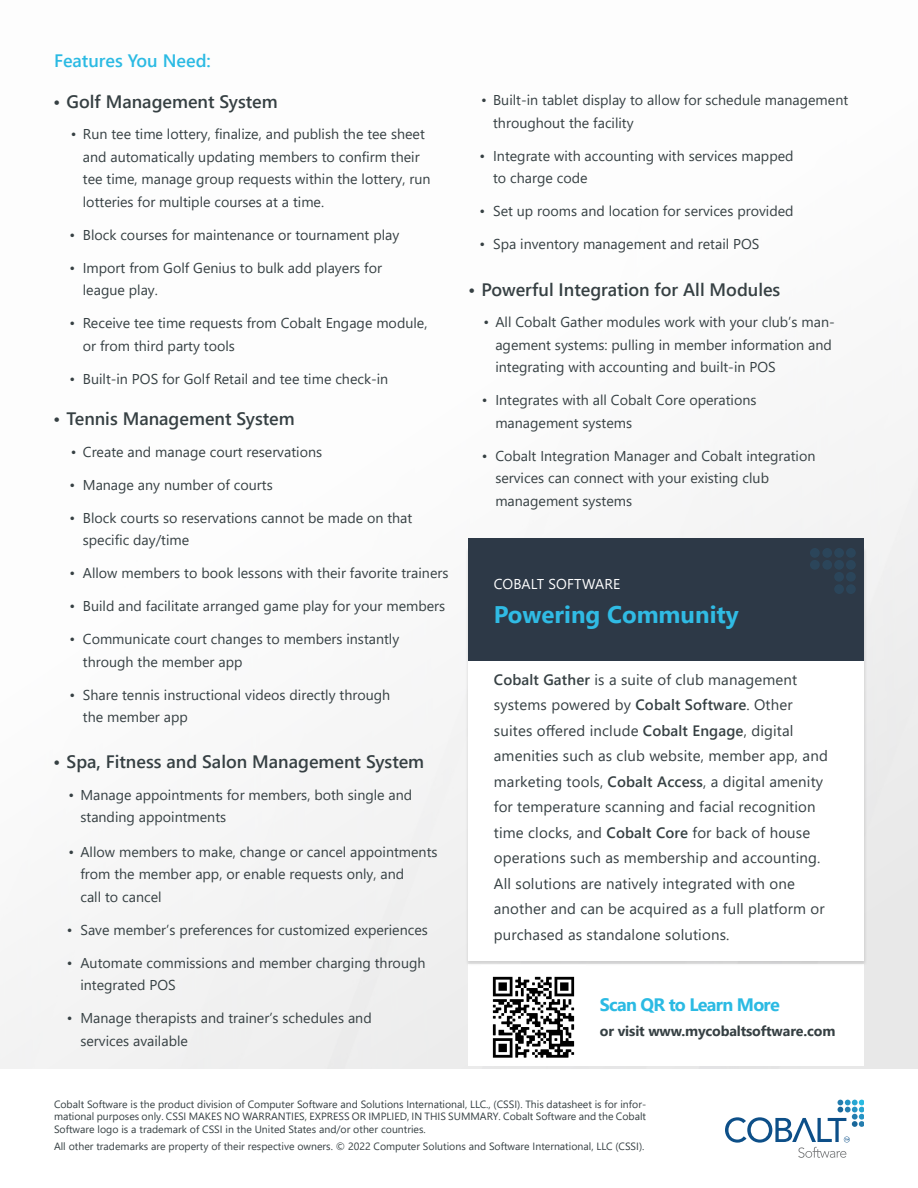
<style>
.page{position:relative;width:918px;height:1188px;background:#fff}
.page>*{position:absolute;margin:0;border:0;box-sizing:border-box;transform-origin:0 0}
.t1{font:700 24px "Segoe UI";color:#30bbe4}
.t2{font:600 18px "Segoe UI";color:#364043}
.t3{font:700 18px "Segoe UI";letter-spacing:-.04em;color:#2bbae3}
.t4{font:600 18px "Segoe UI";color:#2bbae3}
.t5{font:15px/25.5px "Segoe UI";letter-spacing:.01em;color:#364043}
.t6{font:14.25px/22.5px "Segoe UI";color:#364043}
.t7{font:700 14.25px "Segoe UI";letter-spacing:-.01em;color:#364043}
.t8{font:14.25px "Segoe UI";letter-spacing:.01em;color:#fff}
.t9{font:10.5px/12.6px "Segoe UI";color:#364043;text-align:justify}
.s1{font-weight:600}
</style>
<div class="page">
<svg style="left:725px;top:1100px;width:139px;height:58px"></svg>
<div style="left:465px;top:547px;width:402px;height:419px;background:#000;opacity:.12"></div>
<div style="left:468px;top:549px;width:396px;height:412px;background:#fff"></div>
<div style="left:468px;top:538px;width:396px;height:123px;background:#2d3947"></div>
<div style="left:846px;top:548px;width:10px;height:10px;background:#2b455a;border-radius:50%"></div>
<div style="left:846px;top:560px;width:10px;height:10px;background:#2b455a;border-radius:50%"></div>
<div style="left:846px;top:572px;width:10px;height:10px;background:#2b455a;border-radius:50%"></div>
<div style="left:834px;top:560px;width:10px;height:10px;background:#2b455a;border-radius:50%"></div>
<div style="left:846px;top:584px;width:10px;height:10px;background:#2b455a;border-radius:50%"></div>
<div style="left:834px;top:572px;width:10px;height:10px;background:#2b455a;border-radius:50%"></div>
<div style="left:834px;top:584px;width:10px;height:10px;background:#2b455a;border-radius:50%"></div>
<div style="left:834px;top:548px;width:10px;height:10px;background:#2b455a;border-radius:50%"></div>
<div style="left:822px;top:548px;width:10px;height:10px;background:#2b455a;border-radius:50%"></div>
<div style="left:810px;top:548px;width:10px;height:10px;background:#2b455a;border-radius:50%"></div>
<div style="left:822px;top:560px;width:10px;height:10px;background:#2b455a;border-radius:50%"></div>
<div style="left:810px;top:560px;width:10px;height:10px;background:#2b455a;border-radius:50%"></div>
<img style="left:492px;top:976px;width:83px;height:82px">
<p class="t4" style="left:54px;top:44px;width:158px">Features You Need:</p>
<p class="t2" style="left:53px;top:85px;width:226px">• Golf Management System</p>
<p class="t6" style="left:83px;top:122px;width:349px;text-indent:-12px">• Run tee time lottery, finalize, and publish the tee sheet and automatically updating members to confirm their tee time, manage group requests within the lottery, run lotteries for multiple courses at a time.</p>
<p class="t6" style="left:69px;top:222px;width:331px">• Block courses for maintenance or tournament play</p>
<p class="t6" style="left:83px;top:255px;width:301px;text-indent:-14px">• Import from Golf Genius to bulk add players for league play.</p>
<p class="t6" style="left:83px;top:311px;width:346px;text-indent:-14px">• Receive tee time requests from Cobalt Engage module, or from third party tools</p>
<p class="t6" style="left:69px;top:366px;width:320px">• Built-in POS for Golf Retail and tee time check-in</p>
<p class="t2" style="left:53px;top:402px;width:243px">• Tennis Management System</p>
<p class="t6" style="left:71px;top:439px;width:253px">• Create and manage court reservations</p>
<p class="t6" style="left:69px;top:472px;width:205px">• Manage any number of courts</p>
<p class="t6" style="left:83px;top:505px;width:331px;text-indent:-14px">• Block courts so reservations cannot be made on that specific day/time</p>
<p class="t6" style="left:69px;top:561px;width:381px">• Allow members to book lessons with their favorite trainers</p>
<p class="t6" style="left:69px;top:594px;width:377px">• Build and facilitate arranged game play for your members</p>
<p class="t6" style="left:83px;top:627px;width:318px;text-indent:-14px">• Communicate court changes to members instantly through the member app</p>
<p class="t6" style="left:83px;top:682px;width:309px;text-indent:-14px">• Share tennis instructional videos directly through the member app</p>
<p class="t2" style="left:53px;top:745px;width:373px">• Spa, Fitness and Salon Management System</p>
<p class="t6" style="left:80px;top:782px;width:333px;text-indent:-12px">• Manage appointments for members, both single and standing appointments</p>
<p class="t6" style="left:80px;top:839px;width:359px;text-indent:-12px">• Allow members to make, change or cancel appointments from the member app, or enable requests only, and<br>call to cancel</p>
<p class="t6" style="left:67px;top:917px;width:362px">• Save member’s preferences for customized experiences</p>
<p class="t6" style="left:80px;top:950px;width:347px;text-indent:-14px">• Automate commissions and member charging through integrated POS</p>
<p class="t6" style="left:80px;top:1006px;width:293px;text-indent:-14px">• Manage therapists and trainer’s schedules and services available</p>
<p class="t6" style="left:493px;top:88px;width:357px;text-indent:-12px">• Built-in tablet display to allow for schedule management throughout the facility</p>
<p class="t6" style="left:493px;top:143px;width:302px;text-indent:-14px">• Integrate with accounting with services mapped to charge code</p>
<p class="t6" style="left:480px;top:199px;width:315px">• Set up rooms and location for services provided</p>
<p class="t6" style="left:480px;top:232px;width:281px">• Spa inventory management and retail POS</p>
<p class="t2" style="left:468px;top:273px;width:314px">• Powerful Integration for All Modules</p>
<p class="t6" style="left:495px;top:310px;width:341px;text-indent:-12px">• All Cobalt Gather modules work with your club’s man&shy;agement systems: pulling in member information and integrating with accounting and built-in POS</p>
<p class="t6" style="left:495px;top:388px;width:263px;text-indent:-14px">• Integrates with all Cobalt Core operations management systems</p>
<p class="t6" style="left:495px;top:443px;width:322px;text-indent:-14px">• Cobalt Integration Manager and Cobalt integration services can connect with your existing club management systems</p>
<p class="t8" style="left:494px;top:570px;width:128px">COBALT SOFTWARE</p>
<p class="t1" style="left:494px;top:592px;width:246px">Powering Community</p>
<p class="t5" style="left:494px;top:665px;width:335px"><span class="s1">Cobalt Gather</span> is a suite of club management systems powered by <span class="s1">Cobalt Software</span>. Other suites offered include <span class="s1">Cobalt Engage</span>, digital amenities such as club website, member app, and marketing tools, <span class="s1">Cobalt Access</span>, a digital amenity for temperature scanning and facial recognition time clocks, and <span class="s1">Cobalt Core</span> for back of house operations such as membership and accounting.<br>All solutions are natively integrated with one another and can be acquired as a full platform or purchased as standalone solutions.</p>
<p class="t3" style="left:600px;top:988px;width:181px">Scan QR to Learn More</p>
<p class="t7" style="left:600px;top:1018px;width:237px">or visit www.mycobaltsoftware.com</p>
<p class="t9" style="left:54px;top:1097px;width:594px">Cobalt Software is the product division of Computer Software and Solutions International, LLC., (CSSI). This datasheet is for infor&shy;mational purposes only. CSSI MAKES NO WARRANTIES, EXPRESS OR IMPLIED, IN THIS SUMMARY. Cobalt Software and the Cobalt Software logo is a trademark of CSSI in the United States and/or other countries.</p>
<p class="t9" style="left:54px;top:1139px;width:592px">All other trademarks are property of their respective owners. © 2022 Computer Solutions and Software International, LLC (CSSI).</p>
</div>
